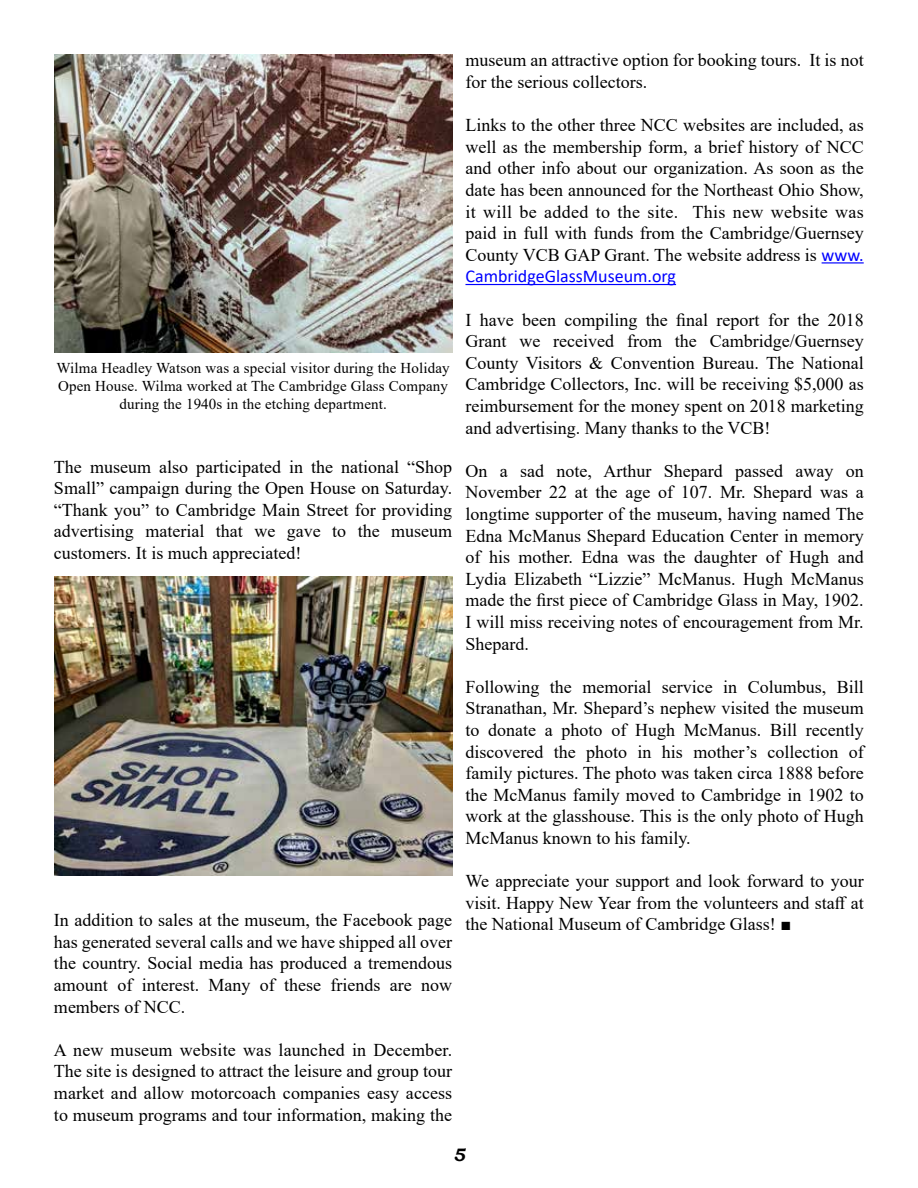
<style>
.page{position:relative;width:918px;height:1188px;background:#fff}
.page>*{position:absolute;margin:0;border:0;box-sizing:border-box;transform-origin:0 0}
.t1{font:18px/21.6px "Times New Roman";color:#000;text-align:justify}
.t2{font:18px "Calibri";color:#00f}
.t3{font:italic 700 18px "Bookman Old Style";color:#000}
.t4{font:15px/18px "Times New Roman";letter-spacing:.01em;color:#000;text-align:center}
.s1{font-family:"Calibri";color:#00f}
</style>
<div class="page">
<hr style="left:822px;top:262px;width:42px;height:2px;background:#00f">
<hr style="left:465px;top:284px;width:211px;height:1px;background:#00f">
<img style="left:54px;top:54px;width:398px;height:299px">
<img style="left:54px;top:577px;width:398px;height:298px">
<p class="t4" style="left:57px;top:359px;width:395px">Wilma Headley Watson was a special visitor during the Holiday<br>Open House. Wilma worked at The Cambridge Glass Company during the 1940s in the etching department.</p>
<p class="t1" style="left:54px;top:455px;width:400px">The museum also participated in the national “Shop Small” campaign during the Open House on Saturday. “Thank you” to Cambridge Main Street for providing advertising material that we gave to the museum customers. It is much appreciated!</p>
<p class="t1" style="left:54px;top:909px;width:400px">In addition to sales at the museum, the Facebook page has generated several calls and we have shipped all over the country. Social media has produced a tremendous amount of interest. Many of these friends are now members of NCC.</p>
<p class="t1" style="left:54px;top:1038px;width:400px">A new museum website was launched in December.<br>The site is designed to attract the leisure and group tour market and allow motorcoach companies easy access to museum programs and tour information, making the</p>
<p class="t1" style="left:465px;top:49px;width:400px">museum an attractive option for booking tours. It is not for the serious collectors.</p>
<p class="t1" style="left:465px;top:114px;width:400px">Links to the other three NCC websites are included, as well as the membership form, a brief history of NCC and other info about our organization. As soon as the date has been announced for the Northeast Ohio Show, it will be added to the site. This new website was paid in full with funds from the Cambridge/Guernsey County VCB GAP Grant. The website address is <span class="s1">www.</span></p>
<p class="t2" style="left:465px;top:264px;width:212px">CambridgeGlassMuseum.org</p>
<p class="t1" style="left:465px;top:308px;width:400px">I have been compiling the final report for the 2018<br>Grant we received from the Cambridge/Guernsey County Visitors &amp; Convention Bureau. The National Cambridge Collectors, Inc. will be receiving $5,000 as reimbursement for the money spent on 2018 marketing and advertising. Many thanks to the VCB!</p>
<p class="t1" style="left:465px;top:459px;width:400px;text-align:left">On a sad note, Arthur Shepard passed away on November 22 at the age of 107. Mr. Shepard was a longtime supporter of the museum, having named The Edna McManus Shepard Education Center in memory of his mother. Edna was the daughter of Hugh and Lydia Elizabeth “Lizzie” McManus. Hugh McManus made the first piece of Cambridge Glass in May, 1902.<br>I will miss receiving notes of encouragement from Mr.<br>Shepard.</p>
<p class="t1" style="left:465px;top:675px;width:400px">Following the memorial service in Columbus, Bill Stranathan, Mr. Shepard’s nephew visited the museum to donate a photo of Hugh McManus. Bill recently discovered the photo in his mother’s collection of family pictures. The photo was taken circa 1888 before the McManus family moved to Cambridge in 1902 to work at the glasshouse. This is the only photo of Hugh McManus known to his family.</p>
<p class="t1" style="left:465px;top:870px;width:400px">We appreciate your support and look forward to your visit. Happy New Year from the volunteers and staff at the National Museum of Cambridge Glass! ■</p>
<p class="t3" style="left:453px;top:1142px;width:14px">5</p>
</div>
